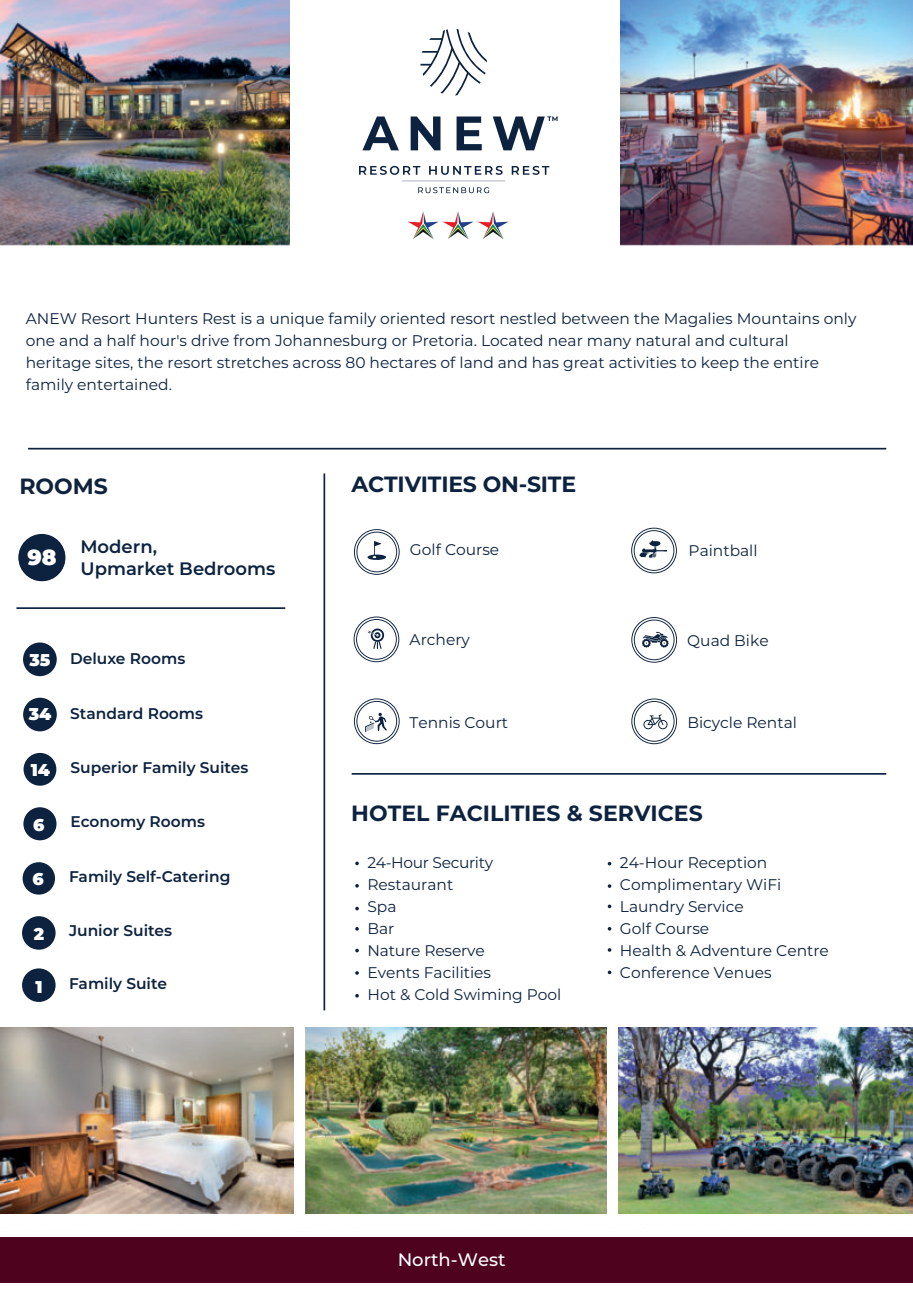
<style>
.page{position:relative;width:913px;height:1308px;background:#fff}
.page>*{position:absolute;margin:0;border:0;box-sizing:border-box;transform-origin:0 0}
.t1{font:700 22.05px "Montserrat";color:#0c223f}
.t2{font:700 22.05px "Montserrat";color:#10233a}
.t3{font:900 21.82px "Montserrat";color:#fff}
.t4{font:900 20.47px "Montserrat";color:#fff}
.t5{font:600 18px/22.1px "Montserrat";color:#0c223f}
.t6{font:500 18px "Montserrat";color:#fff}
.t7{font:900 17.1px "Montserrat";color:#fff}
.t8{font:15.53px/22.1px "Montserrat";color:#0c223f}
.t9{font:600 15.53px "Montserrat";color:#0c223f}
.s1{font-weight:900;font-size:17.1px;color:#fff}
</style>
<div class="page">
<img style="left:0;top:0;width:912px;height:1283px">
<div style="left:0;top:1237px;width:912px;height:45px;background:#4f021e"></div>
<div style="left:0;top:1214px;width:912px;height:17px;background:#fff"></div>
<div style="left:294px;top:991px;width:11px;height:234px;background:#fff"></div>
<div style="left:607px;top:1002px;width:10px;height:225px;background:#fff"></div>
<div style="left:592px;top:0;width:28px;height:270px;background:#fff"></div>
<div style="left:290px;top:0;width:26px;height:286px;background:#fff"></div>
<div style="left:0;top:246px;width:912px;height:46px;background:#fff"></div>
<hr style="left:28px;top:448px;width:857px;height:1px;background:#0c223f">
<hr style="left:351px;top:773px;width:534px;height:1px;background:#0c223f">
<svg style="left:355px;top:861px;width:3px;height:4px"></svg>
<svg style="left:355px;top:906px;width:3px;height:4px"></svg>
<svg style="left:355px;top:948px;width:3px;height:4px"></svg>
<svg style="left:607px;top:862px;width:4px;height:3px"></svg>
<svg style="left:607px;top:884px;width:4px;height:4px"></svg>
<svg style="left:607px;top:904px;width:4px;height:4px"></svg>
<svg style="left:607px;top:927px;width:4px;height:3px"></svg>
<svg style="left:607px;top:948px;width:4px;height:3px"></svg>
<svg style="left:607px;top:970px;width:4px;height:4px"></svg>
<hr style="left:323px;top:473px;width:2px;height:537px;background:#0c223f">
<div style="left:0;top:1015px;width:912px;height:11px;background:#fff"></div>
<svg style="left:407px;top:211px;width:101px;height:28px"></svg>
<svg style="left:354px;top:529px;width:45px;height:46px"></svg>
<svg style="left:359px;top:166px;width:61px;height:9px"></svg>
<svg style="left:429px;top:166px;width:73px;height:9px"></svg>
<svg style="left:511px;top:166px;width:38px;height:9px"></svg>
<svg style="left:362px;top:116px;width:36px;height:34px"></svg>
<svg style="left:410px;top:116px;width:30px;height:34px"></svg>
<svg style="left:456px;top:116px;width:25px;height:34px"></svg>
<svg style="left:492px;top:116px;width:65px;height:34px"></svg>
<svg style="left:420px;top:29px;width:66px;height:66px"></svg>
<svg style="left:402px;top:181px;width:103px;height:12px"></svg>
<svg style="left:18px;top:534px;width:47px;height:47px"></svg>
<hr style="left:16px;top:607px;width:269px;height:2px;background:#0c223f">
<div style="left:24px;top:753px;width:32px;height:32px;background:#0c223f;border-radius:50%"></div>
<div style="left:23px;top:697px;width:34px;height:34px;background:#0c223f;border-radius:50%"></div>
<div style="left:22px;top:916px;width:34px;height:33px;background:#0c223f;border-radius:50%"></div>
<div style="left:23px;top:862px;width:32px;height:32px;background:#0c223f;border-radius:50%"></div>
<div style="left:23px;top:807px;width:33px;height:33px;background:#0c223f;border-radius:50%"></div>
<div style="left:22px;top:968px;width:34px;height:34px;background:#0c223f;border-radius:50%"></div>
<div style="left:23px;top:642px;width:34px;height:34px;background:#0c223f;border-radius:50%"></div>
<div style="left:19px;top:535px;width:46px;height:46px;background:#0c223f;border-radius:50%"></div>
<svg style="left:353px;top:616px;width:46px;height:46px"></svg>
<svg style="left:354px;top:698px;width:45px;height:46px"></svg>
<svg style="left:631px;top:527px;width:45px;height:46px"></svg>
<svg style="left:631px;top:617px;width:45px;height:45px"></svg>
<svg style="left:631px;top:698px;width:45px;height:46px"></svg>
<p class="t8" style="left:26px;top:308px;width:831px">ANEW Resort Hunters Rest is a unique family oriented resort nestled between the Magalies Mountains only one and a half hour's drive from Johannesburg or Pretoria. Located near many natural and cultural heritage sites, the resort stretches across 80 hectares of land and has great activities to keep the entire family entertained.</p>
<h1 class="t2" style="left:19px;top:476px;width:90px">ROOMS</h1>
<h3 class="t4" style="left:28px;top:546px;width:29px">88</h3>
<p class="t5" style="left:80px;top:537px;width:196px">Modern,<br>Upmarket Bedrooms</p>
<h2 class="t3" style="left:27px;top:545px;width:31px">98</h2>
<p class="t9" style="left:29px;top:651px;width:157px"><span class="s1">35</span> Deluxe Rooms</p>
<p class="t7" style="left:29px;top:704px;width:24px">34</p>
<p class="t9" style="left:70px;top:706px;width:134px">Standard Rooms</p>
<p class="t7" style="left:31px;top:760px;width:21px">14</p>
<p class="t9" style="left:70px;top:761px;width:179px">Superior Family Suites</p>
<p class="t7" style="left:33px;top:815px;width:13px">6</p>
<p class="t9" style="left:70px;top:814px;width:136px">Economy Rooms</p>
<p class="t7" style="left:32px;top:869px;width:13px">6</p>
<p class="t9" style="left:69px;top:870px;width:163px">Family Self-Catering</p>
<p class="t7" style="left:34px;top:924px;width:12px">2</p>
<p class="t9" style="left:69px;top:924px;width:104px">Junior Suites</p>
<p class="t7" style="left:35px;top:976px;width:9px">1</p>
<p class="t9" style="left:69px;top:976px;width:99px">Family Suite</p>
<h1 class="t1" style="left:351px;top:475px;width:226px">ACTIVITIES ON-SITE</h1>
<p class="t8" style="left:410px;top:538px;width:91px">Golf Course</p>
<p class="t8" style="left:409px;top:629px;width:62px">Archery</p>
<p class="t8" style="left:688px;top:539px;width:70px">Paintball</p>
<p class="t8" style="left:687px;top:629px;width:83px">Quad Bike</p>
<p class="t8" style="left:409px;top:712px;width:100px">Tennis Court</p>
<p class="t8" style="left:687px;top:711px;width:111px">Bicycle Rental</p>
<h1 class="t1" style="left:351px;top:804px;width:353px">HOTEL FACILITIES &amp; SERVICES</h1>
<p class="t8" style="left:367px;top:852px;width:195px">24-Hour Security<br>Restaurant<br>Spa<br>Bar<br>Nature Reserve<br>Events Facilities<br>Hot &amp; Cold Swiming Pool</p>
<p class="t8" style="left:619px;top:852px;width:210px">24-Hour Reception<br>Complimentary WiFi<br>Laundry Service<br>Golf Course<br>Health &amp; Adventure Centre<br>Conference Venues</p>
<p class="t6" style="left:397px;top:1249px;width:109px">North-West</p>
</div>
